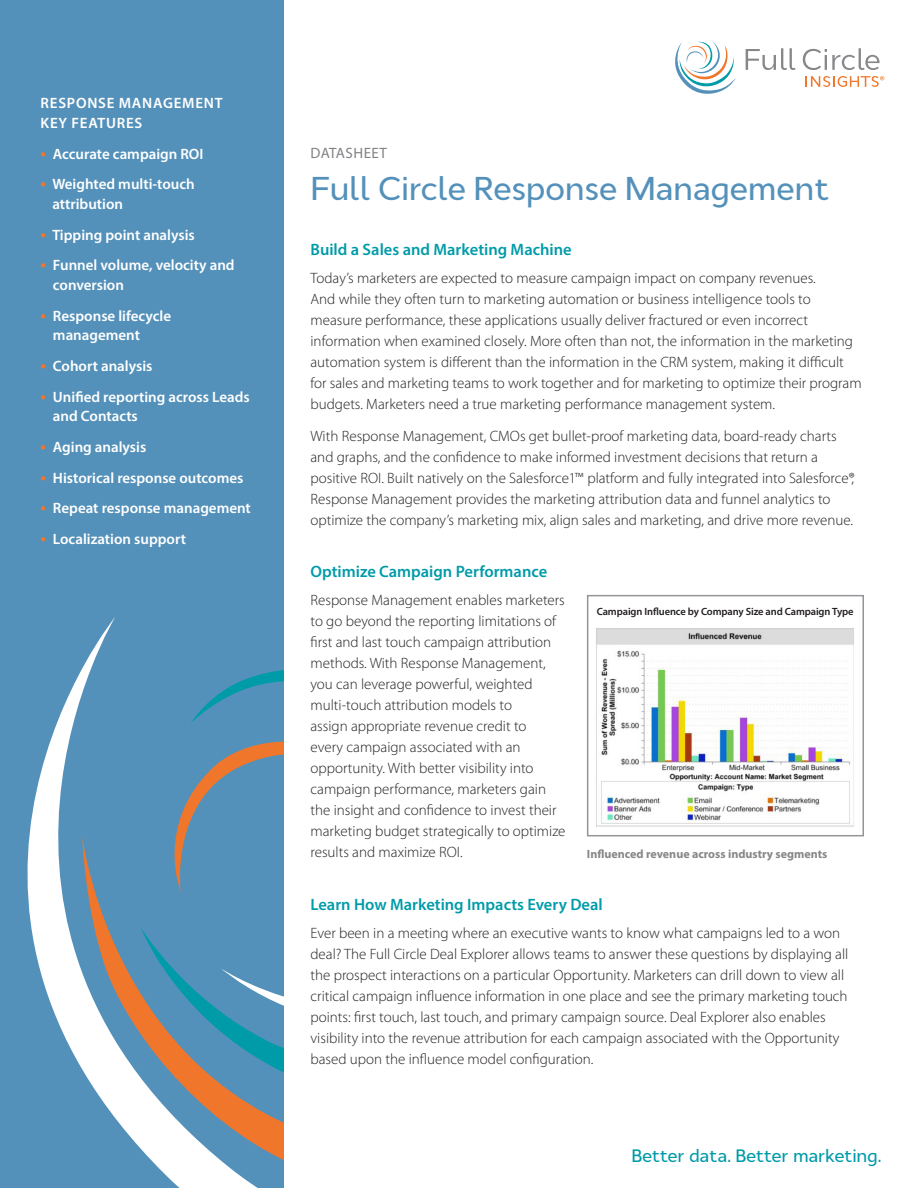
<style>
.page{position:relative;width:918px;height:1188px;background:#fff}
.page>*{position:absolute;margin:0;border:0;box-sizing:border-box;transform-origin:0 0}
.Intro_Text{font:500 33px "Cyntho Pro";letter-spacing:-.02em;color:#5491ba}
.Heading_1{font:500 18px "Cyntho Pro";letter-spacing:-.02em;color:#009ba9}
.Intro_Text-2{font:600 16.5px "Myriad Pro";color:#009ba9}
.Intro_Text-3{font:300 15px/21px "Myriad Pro";color:#231f20}
.subhead{font:600 15px/19.5px "Myriad Pro";color:#fff}
.subhead-2{font:600 15px/19.5px "Myriad Pro";letter-spacing:.05em;color:#fff}
.Intro_Text-4{font:15px "Myriad Pro";letter-spacing:.03em;color:#808285}
.t1{font:700 12px "Myriad Pro";color:#87878a}
.subhead-3{font:600 10.5px "Myriad Pro";letter-spacing:-.01em;color:#231f20}
.s1{font-size:18px;color:#f0762b}
</style>
<div class="page">
<div style="left:0;top:0;width:284px;height:1188px;background:#5491ba"></div>
<svg style="left:746px;top:48px;width:50px;height:22px"></svg>
<svg style="left:803px;top:48px;width:77px;height:22px"></svg>
<svg style="left:675px;top:41px;width:61px;height:53px"></svg>
<svg style="left:806px;top:76px;width:78px;height:11px"></svg>
<div style="left:587px;top:595px;width:277px;height:241px;background:#fff;border:2px solid #939598"></div>
<img style="left:596px;top:628px;width:258px;height:199px">
<svg style="left:27px;top:617px;width:257px;height:571px"></svg>
<svg style="left:154px;top:617px;width:130px;height:468px"></svg>
<p class="subhead-2" style="left:41px;top:93px;width:184px">RESPONSE MANAGEMENT<br>KEY FEATURES</p>
<p class="subhead" style="left:40px;top:143px;width:165px"><span class="s1">•</span> Accurate campaign ROI</p>
<p class="subhead" style="left:52px;top:174px;width:144px;text-indent:-12px"><span class="s1">•</span> Weighted multi-touch attribution</p>
<p class="subhead" style="left:40px;top:224px;width:156px"><span class="s1">•</span> Tipping point analysis</p>
<p class="subhead" style="left:53px;top:255px;width:183px;text-indent:-12px"><span class="s1">•</span> Funnel volume, velocity and conversion</p>
<p class="subhead" style="left:53px;top:305px;width:120px;text-indent:-12px"><span class="s1">•</span> Response lifecycle management</p>
<p class="subhead" style="left:40px;top:356px;width:113px"><span class="s1">•</span> Cohort analysis</p>
<p class="subhead" style="left:53px;top:386px;width:198px;text-indent:-12px"><span class="s1">•</span> Unified reporting across Leads and Contacts</p>
<p class="subhead" style="left:40px;top:437px;width:107px"><span class="s1">•</span> Aging analysis</p>
<p class="subhead" style="left:40px;top:467px;width:204px"><span class="s1">•</span> Historical response outcomes</p>
<p class="subhead" style="left:40px;top:498px;width:212px"><span class="s1">•</span> Repeat response management</p>
<p class="subhead" style="left:40px;top:529px;width:147px"><span class="s1">•</span> Localization support</p>
<p class="Intro_Text-4" style="left:310px;top:143px;width:78px">DATASHEET</p>
<p class="Intro_Text" style="left:310px;top:167px;width:521px">Full Circle Response Management</p>
<p class="Intro_Text-2" style="left:310px;top:239px;width:263px">Build a Sales and Marketing Machine</p>
<p class="Intro_Text-3" style="left:310px;top:267px;width:553px">Today’s marketers are expected to measure campaign impact on company revenues.<br>And while they often turn to marketing automation or business intelligence tools to measure performance, these applications usually deliver fractured or even incorrect information when examined closely. More often than not, the information in the marketing automation system is different than the information in the CRM system, making it difficult for sales and marketing teams to work together and for marketing to optimize their program budgets. Marketers need a true marketing performance management system.</p>
<p class="Intro_Text-3" style="left:310px;top:425px;width:546px">With Response Management, CMOs get bullet-proof marketing data, board-ready charts and graphs, and the confidence to make informed investment decisions that return a positive ROI. Built natively on the Salesforce1™ platform and fully integrated into Salesforce®, Response Management provides the marketing attribution data and funnel analytics to optimize the company’s marketing mix, align sales and marketing, and drive more revenue.</p>
<p class="Intro_Text-2" style="left:310px;top:561px;width:238px">Optimize Campaign Performance</p>
<p class="Intro_Text-3" style="left:310px;top:589px;width:257px">Response Management enables marketers to go beyond the reporting limitations of first and last touch campaign attribution methods. With Response Management, you can leverage powerful, weighted multi-touch attribution models to<br>assign appropriate revenue credit to<br>every campaign associated with an opportunity. With better visibility into campaign performance, marketers gain the insight and confidence to invest their marketing budget strategically to optimize results and maximize ROI.</p>
<p class="subhead-3" style="left:597px;top:605px;width:258px">Campaign Influence by Company Size and Campaign Type</p>
<p class="t1" style="left:587px;top:846px;width:242px">Influenced revenue across industry segments</p>
<p class="Intro_Text-2" style="left:310px;top:894px;width:294px">Learn How Marketing Impacts Every Deal</p>
<p class="Intro_Text-3" style="left:310px;top:922px;width:539px">Ever been in a meeting where an executive wants to know what campaigns led to a won deal? The Full Circle Deal Explorer allows teams to answer these questions by displaying all the prospect interactions on a particular Opportunity. Marketers can drill down to view all critical campaign influence information in one place and see the primary marketing touch points: first touch, last touch, and primary campaign source. Deal Explorer also enables visibility into the revenue attribution for each campaign associated with the Opportunity based upon the influence model configuration.</p>
<p class="Heading_1" style="left:631px;top:1144px;width:252px">Better data. Better marketing.</p>
</div>
